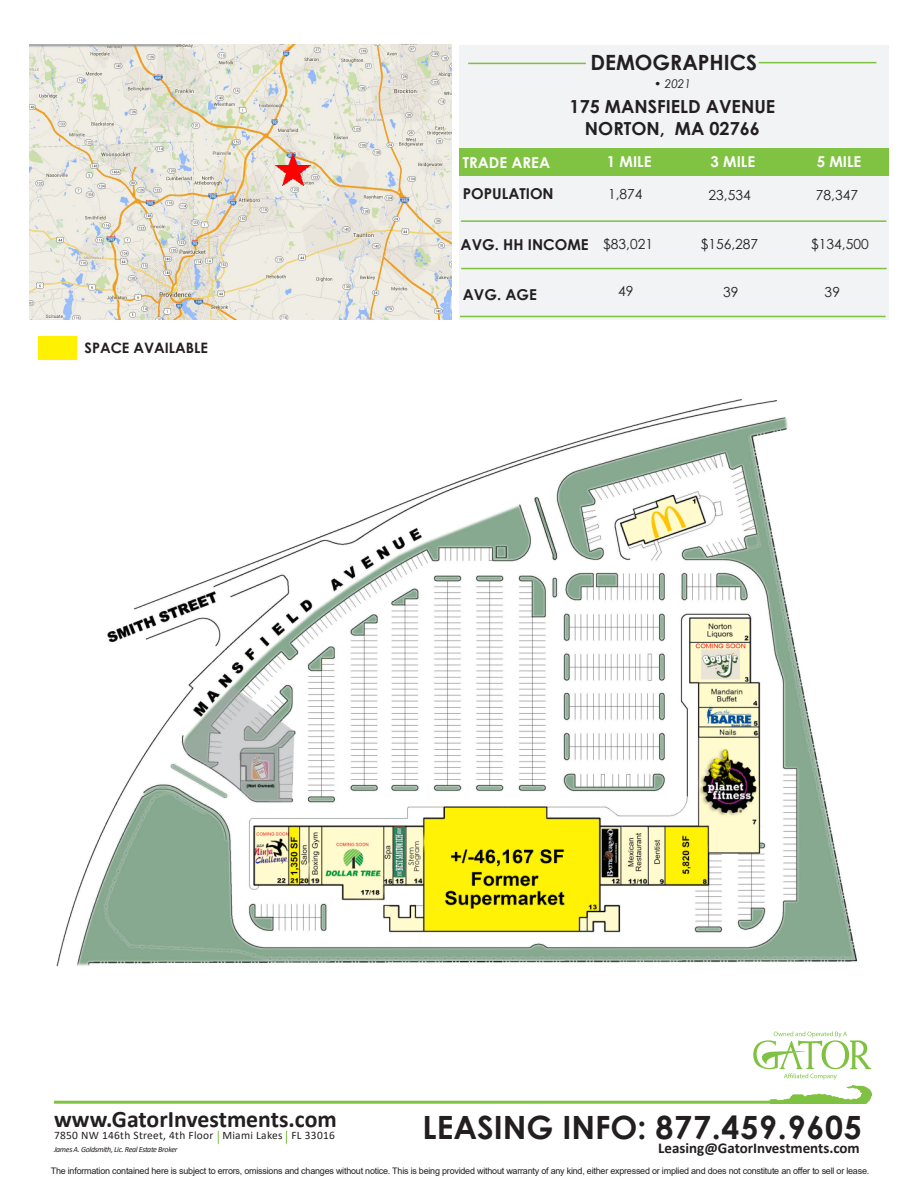
<style>
.page{position:relative;width:918px;height:1188px;background:#fff}
.page>*{position:absolute;margin:0;border:0;box-sizing:border-box;transform-origin:0 0}
.t1{font:700 32.1px "Century Gothic";color:#231f20}
.t2{font:700 23.7px "Calibri";color:#231f20}
.t3{font:700 21px "Century Gothic";color:#231f20}
.t4{font:700 18px "Century Gothic";color:#231f20}
.t5{font:700 15px "Century Gothic";color:#231f20}
.t6{font:700 15px "Calibri";color:#231f20}
.t7{font:700 15px "Century Gothic";color:#fff}
.t8{font:700 14.4px "Century Gothic";color:#231f20}
.t9{font:13.8px "Century Gothic";color:#231f20}
.t10{font:italic 12px "Century Gothic";color:#231f20}
.t11{font:11.4px "Calibri";letter-spacing:.025em;color:#231f20}
.t12{font:9px "Arial";letter-spacing:-.025em;color:#231f20}
.t13{font:italic 7.95px "Calibri";letter-spacing:-.04em;color:#231f20}
</style>
<div class="page">
<img style="left:30px;top:45px;width:422px;height:274px">
<img style="left:56px;top:399px;width:802px;height:568px">
<div style="left:459px;top:45px;width:429px;height:274px;background:#f2f3f4"></div>
<div style="left:459px;top:149px;width:429px;height:27px;background:#80c242"></div>
<hr style="left:759px;top:62px;width:117px;height:1px;background:#7fc241">
<hr style="left:461px;top:220px;width:425px;height:2px;background:#80c242">
<hr style="left:461px;top:268px;width:426px;height:1px;background:#80c242">
<hr style="left:460px;top:316px;width:426px;height:1px;background:#80c242">
<hr style="left:468px;top:63px;width:118px;height:1px;background:#7fc241">
<hr style="left:54px;top:1101px;width:810px;height:3px;background:#80c242">
<svg style="left:218px;top:1131px;width:1px;height:13px"></svg>
<svg style="left:286px;top:1131px;width:1px;height:13px"></svg>
<img style="left:770px;top:1085px;width:102px;height:18px">
<svg style="left:753px;top:1031px;width:119px;height:49px"></svg>
<img style="left:275px;top:152px;width:36px;height:34px">
<div style="left:38px;top:336px;width:39px;height:23px;background:#fff101"></div>
<p class="t3" style="left:590px;top:46px;width:168px">DEMOGRAPHICS</p>
<p class="t10" style="left:654px;top:75px;width:39px">• 2021</p>
<p class="t4" style="left:570px;top:93px;width:207px">175 MANSFIELD AVENUE</p>
<p class="t4" style="left:585px;top:115px;width:176px">NORTON, MA 02766</p>
<p class="t7" style="left:463px;top:151px;width:89px">TRADE AREA</p>
<p class="t7" style="left:607px;top:150px;width:46px">1 MILE</p>
<p class="t7" style="left:711px;top:150px;width:46px">3 MILE</p>
<p class="t7" style="left:817px;top:150px;width:46px">5 MILE</p>
<p class="t8" style="left:85px;top:337px;width:125px">SPACE AVAILABLE</p>
<p class="t5" style="left:463px;top:183px;width:92px">POPULATION</p>
<p class="t5" style="left:461px;top:233px;width:130px">AVG. HH INCOME</p>
<p class="t5" style="left:463px;top:283px;width:76px">AVG. AGE</p>
<p class="t9" style="left:608px;top:185px;width:36px">1,874</p>
<p class="t9" style="left:603px;top:234px;width:51px">$83,021</p>
<p class="t9" style="left:618px;top:282px;width:17px">49</p>
<p class="t9" style="left:709px;top:186px;width:44px">23,534</p>
<p class="t9" style="left:701px;top:234px;width:59px">$156,287</p>
<p class="t9" style="left:723px;top:283px;width:17px">39</p>
<p class="t9" style="left:816px;top:186px;width:44px">78,347</p>
<p class="t9" style="left:811px;top:234px;width:59px">$134,500</p>
<p class="t9" style="left:825px;top:283px;width:17px">39</p>
<p class="t2" style="left:54px;top:1102px;width:284px">www.GatorInvestments.com</p>
<p class="t11" style="left:54px;top:1128px;width:282px">7850 NW 146th Street, 4th Floor Miami Lakes FL 33016</p>
<p class="t13" style="left:54px;top:1144px;width:125px">James A. Goldsmith, Lic. Real Estate Broker</p>
<p class="t6" style="left:658px;top:1138px;width:203px">Leasing@GatorInvestments.com</p>
<p class="t1" style="left:423px;top:1103px;width:441px">LEASING INFO: 877.459.9605</p>
<p class="t12" style="left:51px;top:1165px;width:820px">The information contained here is subject to errors, omissions and changes without notice. This is being provided without warranty of any kind, either expressed or implied and does not constitute an offer to sell or lease.</p>
</div>
